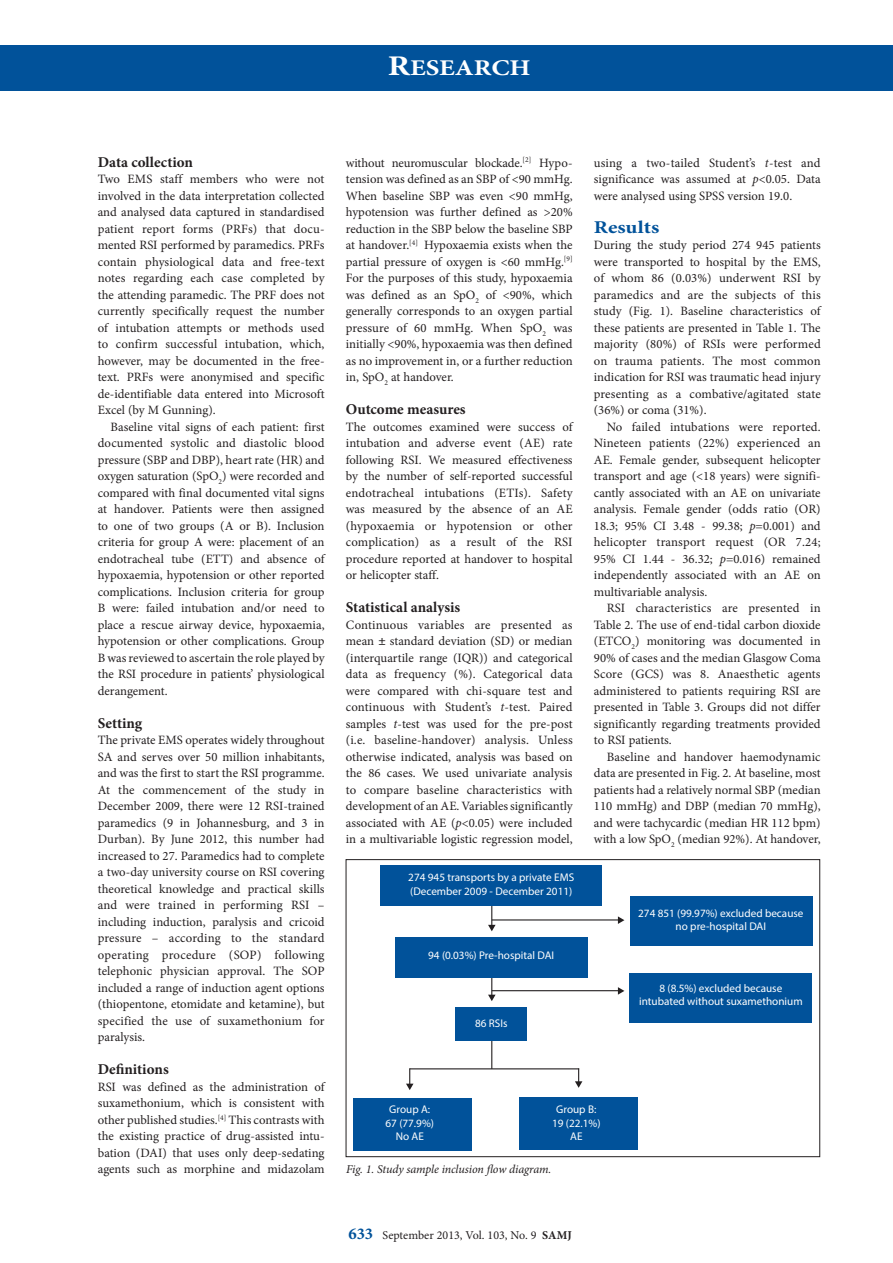
<style>
.page{position:relative;width:893px;height:1263px;background:#fff}
.page>*{position:absolute;margin:0;border:0;box-sizing:border-box;transform-origin:0 0}
.t1{font:700 22.5px "Minion Pro";color:#fff;scale:1.2 1}
.B_HEAD{font:700 18px "Minion Pro";color:#01529a;scale:1.2 1}
.C_HEAD{font:700 15px "Minion Pro";color:#231f20}
.BODY_TEXT_1ST_PARAGR{font:12.75px/16.5px "Minion Pro";color:#231f20;text-align:justify}
.BODY_TEXT_INDENT{font:12.75px/16.5px "Minion Pro";color:#231f20;text-align:justify}
.CAPTIONS{font:italic 12px "Minion Pro";letter-spacing:-.01em;color:#231f20}
.t2{font:12px "Minion Pro";color:#231f20}
.t3{font:11.1px/13.4px "Myriad Pro";color:#fff;text-align:center}
.s1{font-size:28.5px}
.s2{font-weight:700}
.s3{font-style:italic}
.s4{font-weight:700;font-size:16.5px;color:#01529a}
</style>
<div class="page">
<div style="left:0;top:45px;width:893px;height:45px;background:#01529a"></div>
<hr style="left:491px;top:1035px;width:1px;height:34px;background:#231f20">
<div style="left:380px;top:866px;width:221px;height:40px;background:#01529a"></div>
<div style="left:630px;top:897px;width:182px;height:49px;background:#01529a"></div>
<div style="left:630px;top:973px;width:182px;height:49px;background:#01529a"></div>
<div style="left:396px;top:937px;width:192px;height:40px;background:#01529a"></div>
<div style="left:456px;top:1007px;width:71px;height:33px;background:#01529a"></div>
<div style="left:519px;top:1097px;width:119px;height:52px;background:#01529a"></div>
<div style="left:353px;top:1098px;width:118px;height:52px;background:#01529a"></div>
<svg style="left:488px;top:906px;width:8px;height:25px"></svg>
<svg style="left:488px;top:977px;width:8px;height:24px"></svg>
<svg style="left:406px;top:1068px;width:7px;height:22px"></svg>
<svg style="left:575px;top:1068px;width:7px;height:20px"></svg>
<hr style="left:410px;top:1068px;width:169px;height:1px;background:#231f20">
<hr style="left:492px;top:990px;width:128px;height:1px;background:#231f20">
<hr style="left:492px;top:919px;width:128px;height:1px;background:#231f20">
<svg style="left:618px;top:987px;width:6px;height:8px"></svg>
<svg style="left:618px;top:916px;width:6px;height:8px"></svg>
<div style="left:346px;top:859px;width:474px;height:298px;border:1px solid #231f20"></div>
<h1 class="t1" style="left:388px;top:52px;width:121px"><span class="s1">R</span>ESEARCH</h1>
<h3 class="C_HEAD" style="left:98px;top:151px;width:97px">Data collection</h3>
<p class="BODY_TEXT_1ST_PARAGR" style="left:98px;top:171px;width:228px">Two EMS staff members who were not involved in the data interpretation collected and analysed data captured in standardised patient report forms (PRFs) that docu&shy;mented RSI performed by paramedics. PRFs contain physiological data and free-text notes regarding each case completed by the attending paramedic. The PRF does not currently specifically request the number of intubation attempts or methods used to confirm successful intubation, which, however, may be documented in the free&shy;text. PRFs were anonymised and specific de-identifiable data entered into Microsoft Excel (by M Gunning).</p>
<p class="BODY_TEXT_INDENT" style="left:98px;top:418px;width:228px;text-indent:13px">Baseline vital signs of each patient: first documented systolic and diastolic blood pressure (SBP and DBP), heart rate (HR) and oxygen saturation (SpO<sub>2</sub>) were recorded and compared with final documented vital signs at handover. Patients were then assigned to one of two groups (A or B). Inclusion criteria for group A were: placement of an endotracheal tube (ETT) and absence of hypoxaemia, hypotension or other reported complications. Inclusion criteria for group B were: failed intubation and/or need to place a rescue airway device, hypoxaemia, hypotension or other complications. Group B was reviewed to ascertain the role played by the RSI procedure in patients’ physiological derangement.</p>
<h3 class="C_HEAD" style="left:98px;top:712px;width:46px">Setting</h3>
<p class="BODY_TEXT_1ST_PARAGR" style="left:98px;top:732px;width:228px">The private EMS operates widely throughout SA and serves over 50 million inhabitants, and was the first to start the RSI programme.<br>At the commencement of the study in December 2009, there were 12 RSI-trained paramedics (9 in Johannesburg, and 3 in Durban). By June 2012, this number had increased to 27. Paramedics had to complete a two-day university course on RSI covering theoretical knowledge and practical skills and were trained in performing RSI – including induction, paralysis and cricoid pressure – according to the standard operating procedure (SOP) following telephonic physician approval. The SOP included a range of induction agent options (thiopentone, etomidate and ketamine), but specified the use of suxamethonium for paralysis.</p>
<h3 class="C_HEAD" style="left:98px;top:1059px;width:72px">Definitions</h3>
<p class="BODY_TEXT_1ST_PARAGR" style="left:98px;top:1078px;width:228px">RSI was defined as the administration of suxamethonium, which is consistent with other published studies.<sup>[4]</sup> This contrasts with the existing practice of drug-assisted intu&shy;bation (DAI) that uses only deep-sedating agents such as morphine and midazolam</p>
<p class="BODY_TEXT_1ST_PARAGR" style="left:346px;top:154px;width:228px">without neuromuscular blockade.<sup>[2]</sup> Hypo&shy;tension was defined as an SBP of &lt;90 mmHg.<br>When baseline SBP was even &lt;90 mmHg, hypotension was further defined as &gt;20% reduction in the SBP below the baseline SBP at handover.<sup>[4]</sup> Hypoxaemia exists when the partial pressure of oxygen is &lt;60 mmHg.<sup>[9] </sup>For the purposes of this study, hypoxaemia was defined as an SpO<sub>2</sub> of &lt;90%, which generally corresponds to an oxygen partial pressure of 60 mmHg. When SpO<sub>2</sub> was initially &lt;90%, hypoxaemia was then defined as no improvement in, or a further reduction in, SpO<sub>2</sub> at handover.</p>
<h3 class="C_HEAD" style="left:346px;top:399px;width:121px">Outcome measures</h3>
<p class="BODY_TEXT_1ST_PARAGR" style="left:346px;top:418px;width:228px">The outcomes examined were success of intubation and adverse event (AE) rate following RSI. We measured effectiveness by the number of self-reported successful endotracheal intubations (ETIs). Safety was measured by the absence of an AE (hypoxaemia or hypotension or other complication) as a result of the RSI procedure reported at handover to hospital or helicopter staff.</p>
<h3 class="C_HEAD" style="left:346px;top:597px;width:116px">Statistical analysis</h3>
<p class="BODY_TEXT_1ST_PARAGR" style="left:346px;top:616px;width:228px">Continuous variables are presented as mean <span class="s2">±</span> standard deviation (SD) or median (interquartile range (IQR)) and categorical data as frequency (%). Categorical data were compared with chi-square test and continuous with Student’s <span class="s3">t</span>-test. Paired samples <span class="s3">t</span>-test was used for the pre-post (i.e. baseline-handover) analysis. Unless otherwise indicated, analysis was based on the 86 cases. We used univariate analysis to compare baseline characteristics with development of an AE. Variables significantly associated with AE (<span class="s3">p</span>&lt;0.05) were included in a multivariable logistic regression model,</p>
<p class="t3" style="left:408px;top:870px;width:167px;text-align:left">274 945 transports by a private EMS (December 2009 - December 2011)</p>
<p class="t3" style="left:428px;top:948px;width:128px">94 (0.03%) Pre-hospital DAI</p>
<p class="t3" style="left:475px;top:1016px;width:34px">86 RSIs</p>
<p class="BODY_TEXT_1ST_PARAGR" style="left:594px;top:154px;width:228px">using a two-tailed Student’s <span class="s3">t</span>-test and significance was assumed at <span class="s3">p</span>&lt;0.05. Data were analysed using SPSS version 19.0.</p>
<h2 class="B_HEAD" style="left:594px;top:214px;width:56px">Results</h2>
<p class="BODY_TEXT_1ST_PARAGR" style="left:594px;top:237px;width:228px">During the study period 274 945 patients were transported to hospital by the EMS, of whom 86 (0.03%) underwent RSI by paramedics and are the subjects of this study (Fig. 1). Baseline characteristics of these patients are presented in Table 1. The majority (80%) of RSIs were performed on trauma patients. The most common indication for RSI was traumatic head injury presenting as a combative/agitated state (36%) or coma (31%).</p>
<p class="BODY_TEXT_INDENT" style="left:594px;top:418px;width:228px;text-indent:13px">No failed intubations were reported.<br>Nineteen patients (22%) experienced an AE. Female gender, subsequent helicopter transport and age (&lt;18 years) were signifi&shy;cantly associated with an AE on univariate analysis. Female gender (odds ratio (OR)<br>18.3; 95% CI 3.48 - 99.38; <span class="s3">p</span>=0.001) and helicopter transport request (OR 7.24; 95% CI 1.44 - 36.32; <span class="s3">p</span>=0.016) remained independently associated with an AE on multivariable analysis.</p>
<p class="BODY_TEXT_INDENT" style="left:594px;top:600px;width:228px;text-indent:13px">RSI characteristics are presented in Table 2. The use of end-tidal carbon dioxide (ETCO<sub>2</sub>) monitoring was documented in 90% of cases and the median Glasgow Coma Score (GCS) was 8. Anaesthetic agents administered to patients requiring RSI are presented in Table 3. Groups did not differ significantly regarding treatments provided to RSI patients.</p>
<p class="BODY_TEXT_INDENT" style="left:594px;top:748px;width:228px;text-indent:13px">Baseline and handover haemodynamic data are presented in Fig. 2. At baseline, most patients had a relatively normal SBP (median 110 mmHg) and DBP (median 70 mmHg), and were tachycardic (median HR 112 bpm) with a low SpO<sub>2</sub> (median 92%). At handover,</p>
<p class="t3" style="left:638px;top:906px;width:167px">274 851 (99.97%) excluded because no pre-hospital DAI</p>
<p class="t3" style="left:639px;top:981px;width:165px">8 (8.5%) excluded because intubated without suxamethonium</p>
<p class="t3" style="left:385px;top:1103px;width:50px">Group A:<br>67 (77.9%)<br>No AE</p>
<p class="t3" style="left:552px;top:1103px;width:50px">Group B:<br>19 (22.1%)<br>AE</p>
<p class="CAPTIONS" style="left:346px;top:1161px;width:207px">Fig. 1. Study sample inclusion flow diagram.</p>
<p class="t2" style="left:348px;top:1227px;width:225px"><span class="s4">633</span> September 2013, Vol. 103, No. 9 <span class="s2">SAMJ</span></p>
</div>
